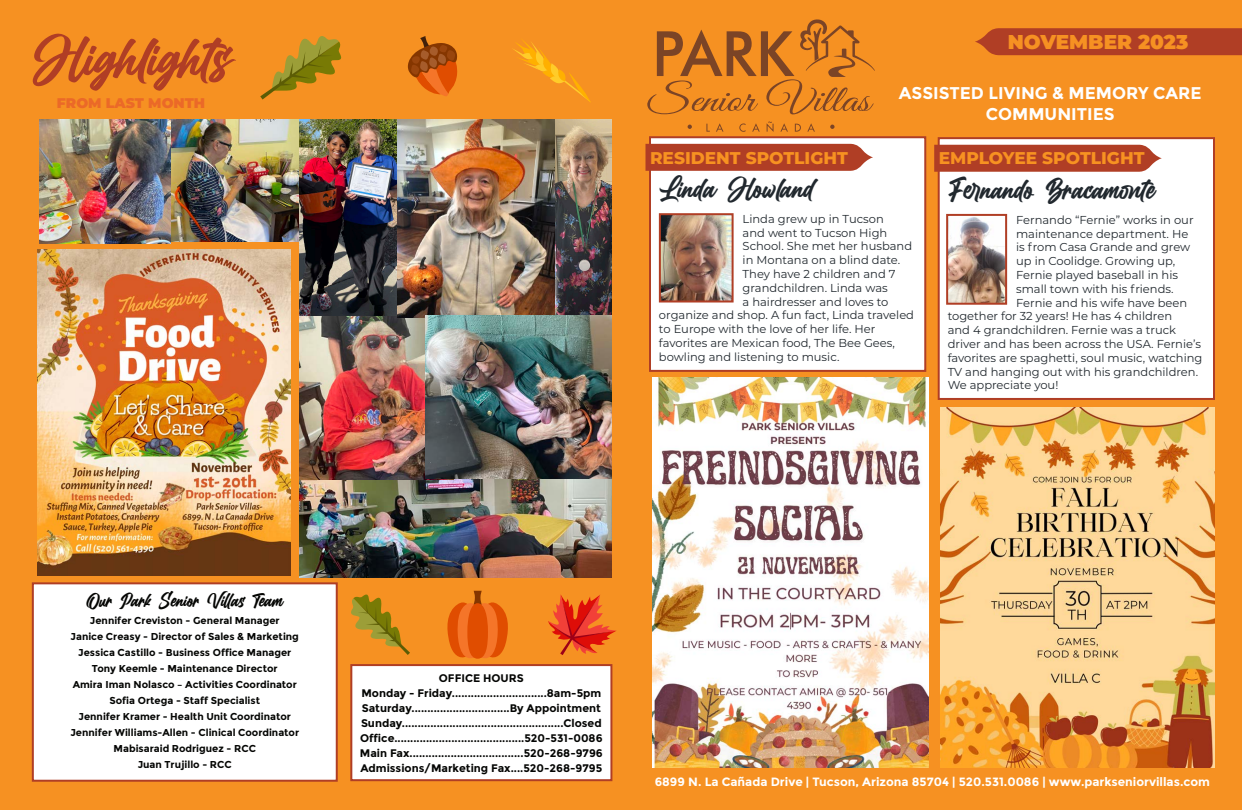
<style>
.page{position:relative;width:1242px;height:810px;background:#f69122}
.page>*{position:absolute;margin:0;border:0;box-sizing:border-box;transform-origin:0 0}
.t1{font:60px "Billion Dreams";color:#b03e25}
.Body_Text{font:30px "Billion Dreams";color:#21282e}
.t2{font:20px "Billion Dreams";color:#040503}
.t3{font:900 20px "Montserrat";color:#f69122}
.t4{font:700 17px "Montserrat";color:#fff}
.t5{font:800 17px "Montserrat";color:#f79221}
.t6{font:900 14px "Montserrat";color:#eb6928}
.t7{font:700 12px "Montserrat";color:#fff}
.Body_Text-2{font:11.5px "Montserrat";color:#21282e}
.t8{font:700 11px "Montserrat";color:#040503}
.t9{font:700 10px "Montserrat";color:#040503}
</style>
<div class="page">
<div style="left:649px;top:136px;width:277px;height:236px;background:#fff;border:2px solid #b03e25"></div>
<div style="left:938px;top:137px;width:277px;height:263px;background:#fff;border:2px solid #b03e25"></div>
<svg style="left:646px;top:144px;width:227px;height:27px"></svg>
<svg style="left:934px;top:145px;width:228px;height:27px"></svg>
<svg style="left:975px;top:28px;width:267px;height:27px"></svg>
<svg style="left:512px;top:40px;width:79px;height:62px"></svg>
<svg style="left:408px;top:36px;width:50px;height:60px"></svg>
<svg style="left:260px;top:36px;width:82px;height:64px"></svg>
<svg style="left:548px;top:594px;width:69px;height:61px"></svg>
<svg style="left:447px;top:591px;width:61px;height:68px"></svg>
<div style="left:467px;top:603px;width:21px;height:56px;background:#e04d00;border-radius:50%"></div>
<svg style="left:351px;top:594px;width:59px;height:61px"></svg>
<div style="left:33px;top:583px;width:304px;height:198px;background:#fff"></div>
<div style="left:32px;top:582px;width:306px;height:200px;border:2px solid #b03e25"></div>
<svg style="left:647px;top:19px;width:228px;height:95px"></svg>
<svg style="left:706px;top:124px;width:4px;height:8px"></svg>
<svg style="left:716px;top:123px;width:8px;height:9px"></svg>
<svg style="left:739px;top:123px;width:7px;height:9px"></svg>
<svg style="left:752px;top:123px;width:8px;height:9px"></svg>
<svg style="left:767px;top:122px;width:7px;height:10px"></svg>
<svg style="left:780px;top:123px;width:8px;height:9px"></svg>
<svg style="left:795px;top:124px;width:6px;height:8px"></svg>
<svg style="left:807px;top:123px;width:8px;height:9px"></svg>
<svg style="left:688px;top:125px;width:4px;height:4px"></svg>
<svg style="left:830px;top:125px;width:5px;height:4px"></svg>
<div style="left:350px;top:664px;width:262px;height:117px;background:#fff;border:2px solid #b03e25"></div>
<img style="left:662px;top:216px;width:69px;height:84px">
<div style="left:659px;top:213px;width:75px;height:90px;border:2px solid #b03e25"></div>
<img style="left:653px;top:378px;width:275px;height:389px">
<img style="left:38px;top:249px;width:252px;height:327px">
<img style="left:949px;top:217px;width:55px;height:85px">
<div style="left:946px;top:214px;width:61px;height:91px;border:2px solid #b03e25"></div>
<img style="left:941px;top:407px;width:273px;height:360px">
<img style="left:300px;top:479px;width:311px;height:98px">
<img style="left:171px;top:120px;width:128px;height:122px">
<img style="left:39px;top:120px;width:132px;height:124px">
<img style="left:554px;top:120px;width:57px;height:196px">
<img style="left:299px;top:120px;width:99px;height:199px">
<img style="left:300px;top:316px;width:154px;height:164px">
<img style="left:398px;top:120px;width:156px;height:197px">
<img style="left:426px;top:316px;width:185px;height:163px">
<p class="t1" style="left:31px;top:14px;width:202px">Highlights</p>
<p class="t6" style="left:57px;top:92px;width:150px">FROM LAST MONTH</p>
<p class="t3" style="left:1008px;top:27px;width:182px">NOVEMBER 2023</p>
<p class="t4" style="left:899px;top:83px;width:304px">ASSISTED LIVING &amp; MEMORY CARE</p>
<p class="t4" style="left:986px;top:104px;width:130px">COMMUNITIES</p>
<p class="t5" style="left:650px;top:145px;width:199px">RESIDENT SPOTLIGHT</p>
<p class="t5" style="left:939px;top:146px;width:207px">EMPLOYEE SPOTLIGHT</p>
<p class="Body_Text" style="left:659px;top:167px;width:157px">Linda Howland</p>
<p class="Body_Text-2" style="left:743px;top:211px;width:143px">Linda grew up in Tucson</p>
<p class="Body_Text-2" style="left:743px;top:225px;width:146px">and went to Tucson High</p>
<p class="Body_Text-2" style="left:743px;top:238px;width:171px">School. She met her husband</p>
<p class="Body_Text-2" style="left:743px;top:252px;width:159px">in Montana on a blind date.</p>
<p class="Body_Text-2" style="left:743px;top:266px;width:155px">They have 2 children and 7</p>
<p class="Body_Text-2" style="left:743px;top:280px;width:147px">grandchildren. Linda was</p>
<p class="Body_Text-2" style="left:743px;top:294px;width:147px">a hairdresser and loves to</p>
<p class="Body_Text-2" style="left:659px;top:307px;width:257px">organize and shop. A fun fact, Linda traveled</p>
<p class="Body_Text-2" style="left:659px;top:321px;width:218px">to Europe with the love of her life. Her</p>
<p class="Body_Text-2" style="left:659px;top:335px;width:237px">favorites are Mexican food, The Bee Gees,</p>
<p class="Body_Text-2" style="left:659px;top:349px;width:182px">bowling and listening to music.</p>
<p class="Body_Text" style="left:948px;top:168px;width:209px">Fernando Bracamonte</p>
<p class="Body_Text-2" style="left:1016px;top:212px;width:179px">Fernando “Fernie” works in our</p>
<p class="Body_Text-2" style="left:1016px;top:226px;width:174px">maintenance department. He</p>
<p class="Body_Text-2" style="left:1016px;top:239px;width:176px">is from Casa Grande and grew</p>
<p class="Body_Text-2" style="left:1016px;top:253px;width:161px">up in Coolidge. Growing up,</p>
<p class="Body_Text-2" style="left:1016px;top:267px;width:164px">Fernie played baseball in his</p>
<p class="Body_Text-2" style="left:1016px;top:281px;width:159px">small town with his friends.</p>
<p class="Body_Text-2" style="left:1016px;top:295px;width:173px">Fernie and his wife have been</p>
<p class="Body_Text-2" style="left:948px;top:308px;width:226px">together for 32 years! He has 4 children</p>
<p class="Body_Text-2" style="left:948px;top:322px;width:230px">and 4 grandchildren. Fernie was a truck</p>
<p class="Body_Text-2" style="left:948px;top:336px;width:255px">driver and has been across the USA. Fernie’s</p>
<p class="Body_Text-2" style="left:948px;top:350px;width:256px">favorites are spaghetti, soul music, watching</p>
<p class="Body_Text-2" style="left:948px;top:364px;width:252px">TV and hanging out with his grandchildren.</p>
<p class="Body_Text-2" style="left:948px;top:377px;width:112px">We appreciate you!</p>
<p class="t2" style="left:86px;top:586px;width:199px">Our Park Senior Villas Team</p>
<p class="t9" style="left:90px;top:615px;width:191px">Jennifer Creviston - General Manager</p>
<p class="t9" style="left:71px;top:631px;width:230px">Janice Creasy - Director of Sales &amp; Marketing</p>
<p class="t9" style="left:78px;top:647px;width:215px">Jessica Castillo - Business Office Manager</p>
<p class="t9" style="left:92px;top:663px;width:187px">Tony Keemle - Maintenance Director</p>
<p class="t9" style="left:73px;top:679px;width:226px">Amira Iman Nolasco – Activities Coordinator</p>
<p class="t9" style="left:110px;top:695px;width:152px">Sofia Ortega - Staff Specialist</p>
<p class="t9" style="left:79px;top:711px;width:214px">Jennifer Kramer - Health Unit Coordinator</p>
<p class="t9" style="left:70px;top:727px;width:230px">Jennifer Williams-Allen - Clinical Coordinator</p>
<p class="t9" style="left:114px;top:743px;width:144px">Mabisaraid Rodriguez - RCC</p>
<p class="t9" style="left:138px;top:759px;width:96px">Juan Trujillo - RCC</p>
<p class="t8" style="left:439px;top:672px;width:87px">OFFICE HOURS</p>
<p class="t8" style="left:361px;top:687px;width:242px">Monday - Friday..............................8am-5pm</p>
<p class="t8" style="left:362px;top:702px;width:241px">Saturday...............................By Appointment</p>
<p class="t8" style="left:361px;top:717px;width:242px">Sunday...................................................Closed</p>
<p class="t8" style="left:360px;top:732px;width:244px">Office.........................................520-531-0086</p>
<p class="t8" style="left:360px;top:747px;width:244px">Main Fax....................................520-268-9796</p>
<p class="t8" style="left:361px;top:762px;width:243px">Admissions/Marketing Fax....520-268-9795</p>
<p class="t7" style="left:655px;top:775px;width:557px">6899 N. La Cañada Drive | Tucson, Arizona 85704 | 520.531.0086 | www.parkseniorvillas.com</p>
</div>
